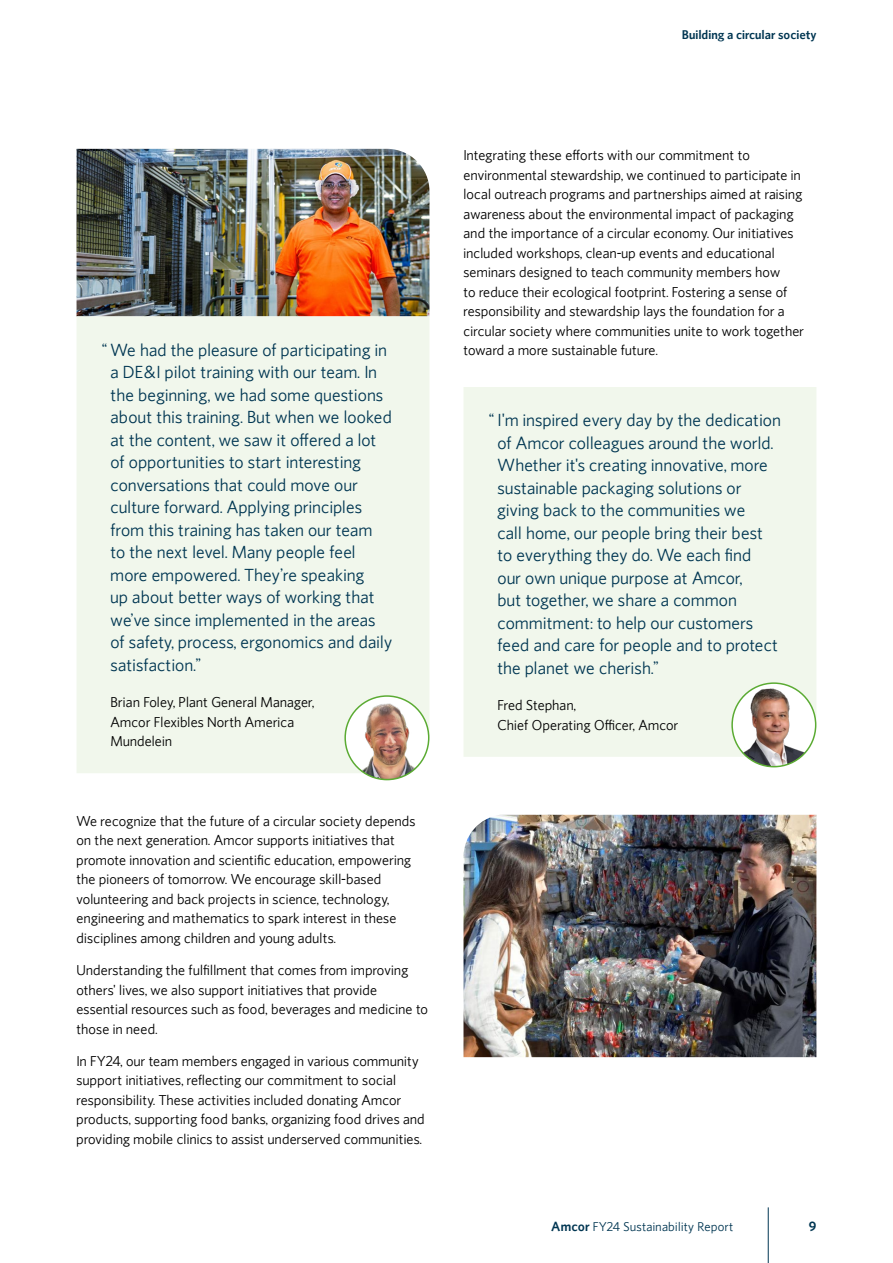
<style>
.page{position:relative;width:893px;height:1263px;background:#fff}
.page>*{position:absolute;margin:0;border:0;box-sizing:border-box;transform-origin:0 0}
.t1{font:16.5px/22.5px "Amcor Pro";color:#003652}
.t2{font:13.5px/19.5px "Amcor Pro";color:#000}
.t3{font:600 13.5px "Amcor Pro";color:#003652}
.t4{font:600 12.75px "Amcor Pro";color:#003652}
.t5{font:12px "Amcor Pro";letter-spacing:.01em;color:#003652}
.s1{font-weight:600;font-size:13.5px}
</style>
<div class="page">
<img style="left:77px;top:149px;width:352px;height:167px">
<div style="left:77px;top:316px;width:352px;height:457px;background:#f1f7ec"></div>
<div style="left:464px;top:387px;width:352px;height:370px;background:#f1f7ec"></div>
<svg style="left:345px;top:696px;width:84px;height:83px"></svg>
<img style="left:353px;top:700px;width:67px;height:79px">
<div style="left:344px;top:695px;width:85px;height:85px;border:2px solid #5bab33;border-radius:50%"></div>
<img style="left:732px;top:683px;width:84px;height:84px;border-radius:42px">
<div style="left:731px;top:682px;width:85px;height:85px;border:2px solid #5bab33;border-radius:50%"></div>
<img style="left:463px;top:815px;width:353px;height:242px">
<hr style="left:768px;top:1207px;width:1px;height:56px;background:#003652">
<p class="t4" style="left:682px;top:26px;width:136px">Building a circular society</p>
<p class="t1" style="left:111px;top:338px;width:283px;text-indent:-8px">“ We had the pleasure of participating in a DE&amp;I pilot training with our team. In the beginning, we had some questions about this training. But when we looked at the content, we saw it offered a lot of opportunities to start interesting conversations that could move our culture forward. Applying principles from this training has taken our team<br>to the next level. Many people feel more empowered. They’re speaking<br>up about better ways of working that we’ve since implemented in the areas of safety, process, ergonomics and daily satisfaction.”</p>
<p class="t2" style="left:111px;top:692px;width:205px">Brian Foley, Plant General Manager,<br>Amcor Flexibles North America<br>Mundelein</p>
<p class="t2" style="left:77px;top:811px;width:341px">We recognize that the future of a circular society depends on the next generation. Amcor supports initiatives that promote innovation and scientific education, empowering the pioneers of tomorrow. We encourage skill-based volunteering and back projects in science, technology, engineering and mathematics to spark interest in these disciplines among children and young adults.</p>
<p class="t2" style="left:77px;top:960px;width:353px">Understanding the fulfillment that comes from improving others' lives, we also support initiatives that provide essential resources such as food, beverages and medicine to those in need.</p>
<p class="t2" style="left:77px;top:1051px;width:350px">In FY24, our team members engaged in various community support initiatives, reflecting our commitment to social responsibility. These activities included donating Amcor products, supporting food banks, organizing food drives and providing mobile clinics to assist underserved communities.</p>
<p class="t2" style="left:463px;top:145px;width:342px">Integrating these efforts with our commitment to environmental stewardship, we continued to participate in local outreach programs and partnerships aimed at raising awareness about the environmental impact of packaging and the importance of a circular economy. Our initiatives included workshops, clean-up events and educational seminars designed to teach community members how<br>to reduce their ecological footprint. Fostering a sense of responsibility and stewardship lays the foundation for a circular society where communities unite to work together toward a more sustainable future.</p>
<p class="t1" style="left:497px;top:408px;width:285px;text-indent:-8px">“ I'm inspired every day by the dedication of Amcor colleagues around the world.<br>Whether it's creating innovative, more sustainable packaging solutions or giving back to the communities we<br>call home, our people bring their best to everything they do. We each find<br>our own unique purpose at Amcor,<br>but together, we share a common commitment: to help our customers feed and care for people and to protect the planet we cherish.”</p>
<p class="t2" style="left:497px;top:695px;width:182px">Fred Stephan,<br>Chief Operating Officer, Amcor</p>
<p class="t5" style="left:551px;top:1219px;width:184px"><span class="s1">Amcor</span> FY24 Sustainability Report</p>
<p class="t3" style="left:809px;top:1218px;width:9px">9</p>
</div>
